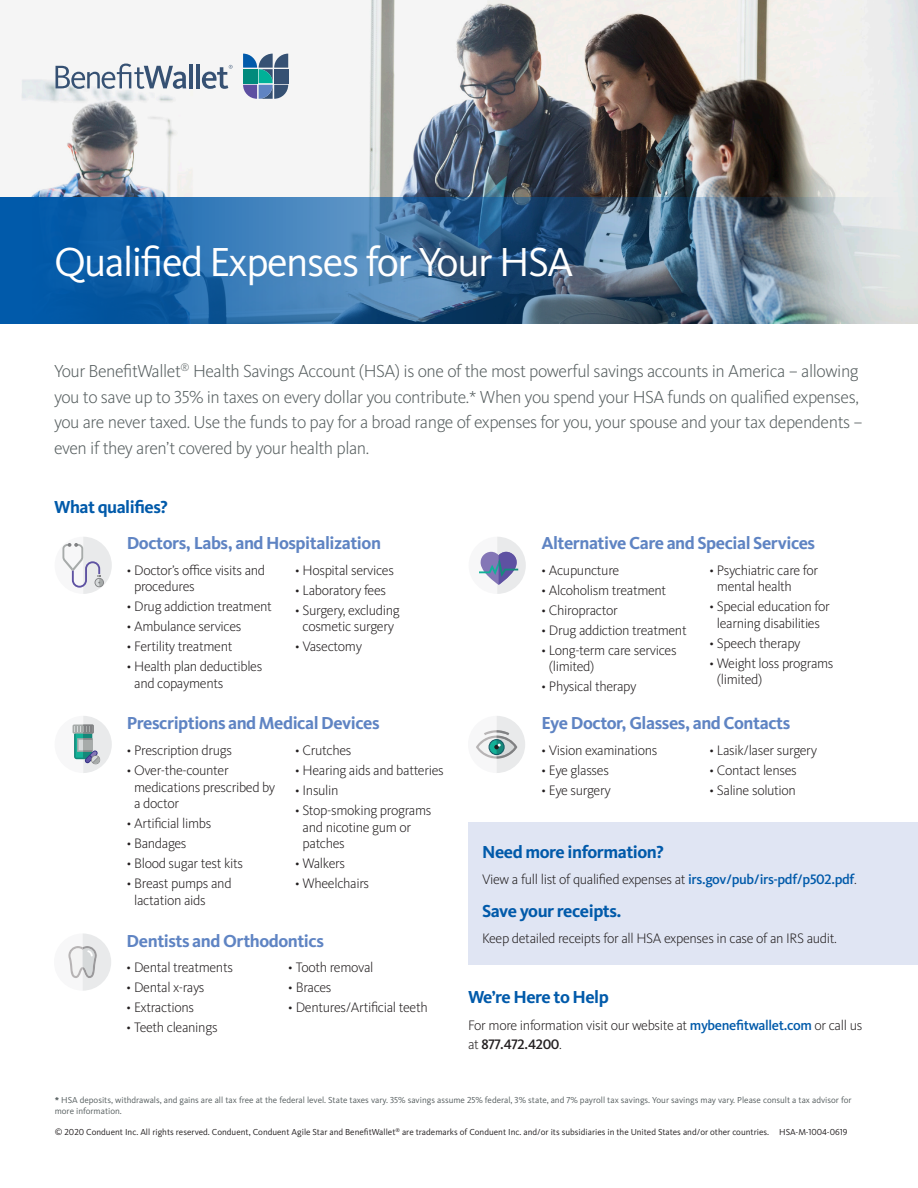
<style>
.page{position:relative;width:918px;height:1188px;background:#fff}
.page>*{position:absolute;margin:0;border:0;box-sizing:border-box;transform-origin:0 0}
.t1{font:42px "Kievit Pro";letter-spacing:-.035em;color:#fff}
.t2{font:300 18px/25.5px "Kievit Pro";letter-spacing:-.025em;color:#565e5f}
.t3{font:700 18px "Kievit Pro";letter-spacing:-.025em;color:#5f84c3}
.t4{font:700 18px "Kievit Pro";letter-spacing:-.025em;color:#015aaa}
.t5{font:300 14.25px/16.5px "Kievit Pro";letter-spacing:-.025em;color:#231f20}
.t6{font:9px/10.5px "Kievit Pro";color:#565e5f}
.t7{font:9px "Kievit Pro";color:#231f20}
.s1{font-weight:500;color:#015aaa}
.s2{font-weight:500}
.s3{font-weight:700}
</style>
<div class="page">
<img style="left:20px;top:0;width:898px;height:197px">
<svg style="left:243px;top:54px;width:45px;height:45px;background:#5786a0"></svg>
<svg style="left:56px;top:64px;width:130px;height:25px"></svg>
<hr style="left:189px;top:64px;width:4px;height:24px;background:#365173">
<hr style="left:196px;top:64px;width:4px;height:24px;background:#365173">
<svg style="left:202px;top:65px;width:31px;height:24px"></svg>
<img style="left:0;top:197px;width:918px;height:127px">
<div style="left:55px;top:537px;width:57px;height:57px;background:#f7f7f8;border-radius:50%"></div>
<svg style="left:62px;top:537px;width:49px;height:57px"></svg>
<div style="left:55px;top:716px;width:57px;height:57px;background:#f7f7f8;border-radius:50%"></div>
<svg style="left:73px;top:716px;width:38px;height:57px"></svg>
<svg style="left:68px;top:933px;width:43px;height:58px"></svg>
<svg style="left:476px;top:716px;width:49px;height:57px"></svg>
<div style="left:469px;top:537px;width:57px;height:57px;background:#f7f7f8;border-radius:50%"></div>
<svg style="left:479px;top:537px;width:46px;height:57px"></svg>
<div style="left:469px;top:822px;width:449px;height:143px;background:#e0e5f3"></div>
<h1 class="t1" style="left:54px;top:237px;width:521px">Qualified Expenses for Your HSA</h1>
<p class="t2" style="left:54px;top:359px;width:810px">Your BenefitWallet<sup>®</sup> Health Savings Account (HSA) is one of the most powerful savings accounts in America – allowing you to save up to 35% in taxes on every dollar you contribute.* When you spend your HSA funds on qualified expenses, you are never taxed. Use the funds to pay for a broad range of expenses for you, your spouse and your tax dependents – even if they aren’t covered by your health plan.</p>
<p class="t4" style="left:54px;top:496px;width:115px">What qualifies?</p>
<p class="t3" style="left:127px;top:532px;width:256px">Doctors, Labs, and Hospitalization</p>
<p class="t5" style="left:134px;top:562px;width:133px;text-indent:-8px">• Doctor’s office visits and procedures</p>
<p class="t5" style="left:127px;top:598px;width:147px">• Drug addiction treatment</p>
<p class="t5" style="left:127px;top:618px;width:116px">• Ambulance services</p>
<p class="t5" style="left:127px;top:638px;width:107px">• Fertility treatment</p>
<p class="t5" style="left:134px;top:658px;width:130px;text-indent:-8px">• Health plan deductibles and copayments</p>
<p class="t5" style="left:295px;top:562px;width:100px">• Hospital services</p>
<p class="t5" style="left:295px;top:582px;width:93px">• Laboratory fees</p>
<p class="t5" style="left:295px;top:602px;width:106px;text-align:center">• Surgery, excluding cosmetic surgery</p>
<p class="t5" style="left:295px;top:638px;width:69px">• Vasectomy</p>
<p class="t3" style="left:127px;top:712px;width:255px">Prescriptions and Medical Devices</p>
<p class="t5" style="left:127px;top:742px;width:107px">• Prescription drugs</p>
<p class="t5" style="left:134px;top:762px;width:143px;text-indent:-8px">• Over-the-counter medications prescribed by a doctor</p>
<p class="t5" style="left:127px;top:815px;width:86px">• Artificial limbs</p>
<p class="t5" style="left:127px;top:835px;width:61px">• Bandages</p>
<p class="t5" style="left:127px;top:855px;width:118px">• Blood sugar test kits</p>
<p class="t5" style="left:134px;top:875px;width:99px;text-indent:-8px">• Breast pumps and lactation aids</p>
<p class="t5" style="left:295px;top:742px;width:58px">• Crutches</p>
<p class="t5" style="left:295px;top:762px;width:150px">• Hearing aids and batteries</p>
<p class="t5" style="left:295px;top:782px;width:45px">• Insulin</p>
<p class="t5" style="left:303px;top:802px;width:130px;text-indent:-8px">• Stop-smoking programs and nicotine gum or patches</p>
<p class="t5" style="left:295px;top:855px;width:51px">• Walkers</p>
<p class="t5" style="left:295px;top:875px;width:76px">• Wheelchairs</p>
<p class="t3" style="left:127px;top:930px;width:199px">Dentists and Orthodontics</p>
<p class="t5" style="left:127px;top:959px;width:108px">• Dental treatments</p>
<p class="t5" style="left:127px;top:979px;width:79px">• Dental x-rays</p>
<p class="t5" style="left:127px;top:999px;width:69px">• Extractions</p>
<p class="t5" style="left:127px;top:1019px;width:93px">• Teeth cleanings</p>
<p class="t5" style="left:288px;top:959px;width:87px">• Tooth removal</p>
<p class="t5" style="left:288px;top:979px;width:45px">• Braces</p>
<p class="t5" style="left:288px;top:999px;width:141px">• Dentures/Artificial teeth</p>
<p class="t3" style="left:541px;top:532px;width:275px">Alternative Care and Special Services</p>
<p class="t5" style="left:541px;top:562px;width:79px">• Acupuncture</p>
<p class="t5" style="left:541px;top:582px;width:126px">• Alcoholism treatment</p>
<p class="t5" style="left:541px;top:602px;width:78px">• Chiropractor</p>
<p class="t5" style="left:541px;top:622px;width:147px">• Drug addiction treatment</p>
<p class="t5" style="left:549px;top:642px;width:129px;text-indent:-8px">• Long-term care services (limited)</p>
<p class="t5" style="left:541px;top:678px;width:97px">• Physical therapy</p>
<p class="t5" style="left:717px;top:562px;width:103px;text-indent:-8px">• Psychiatric care for mental health</p>
<p class="t5" style="left:709px;top:598px;width:122px;text-align:center">• Special education for learning disabilities</p>
<p class="t5" style="left:709px;top:635px;width:93px">• Speech therapy</p>
<p class="t5" style="left:717px;top:655px;width:118px;text-indent:-8px">• Weight loss programs (limited)</p>
<p class="t3" style="left:541px;top:712px;width:250px">Eye Doctor, Glasses, and Contacts</p>
<p class="t5" style="left:541px;top:742px;width:117px">• Vision examinations</p>
<p class="t5" style="left:541px;top:762px;width:69px">• Eye glasses</p>
<p class="t5" style="left:541px;top:782px;width:71px">• Eye surgery</p>
<p class="t5" style="left:709px;top:742px;width:109px">• Lasik/laser surgery</p>
<p class="t5" style="left:709px;top:762px;width:89px">• Contact lenses</p>
<p class="t5" style="left:709px;top:782px;width:88px">• Saline solution</p>
<p class="t4" style="left:482px;top:841px;width:183px">Need more information?</p>
<p class="t5" style="left:482px;top:871px;width:376px">View a full list of qualified expenses at <span class="s1">irs.gov/pub/irs-pdf/p502.pdf</span>.</p>
<p class="t4" style="left:482px;top:900px;width:141px">Save your receipts.</p>
<p class="t5" style="left:482px;top:930px;width:356px">Keep detailed receipts for all HSA expenses in case of an IRS audit.</p>
<p class="t4" style="left:468px;top:987px;width:142px">We’re Here to Help</p>
<p class="t5" style="left:468px;top:1015px;width:396px;line-height:19.5px">For more information visit our website at <span class="s1">mybenefitwallet.com</span> or call us at <span class="s2">877.472.4200</span>.</p>
<p class="t6" style="left:55px;top:1095px;width:798px"><span class="s3">*</span> HSA deposits, withdrawals, and gains are all tax free at the federal level. State taxes vary. 35% savings assume 25% federal, 3% state, and 7% payroll tax savings. Your savings may vary. Please consult a tax advisor for more information.</p>
<p class="t7" style="left:55px;top:1126px;width:794px">© 2020 Conduent Inc. All rights reserved. Conduent, Conduent Agile Star and BenefitWallet<sup>®</sup> are trademarks of Conduent Inc. and/or its subsidiaries in the United States and/or other countries. HSA-M-1004-0619</p>
</div>
